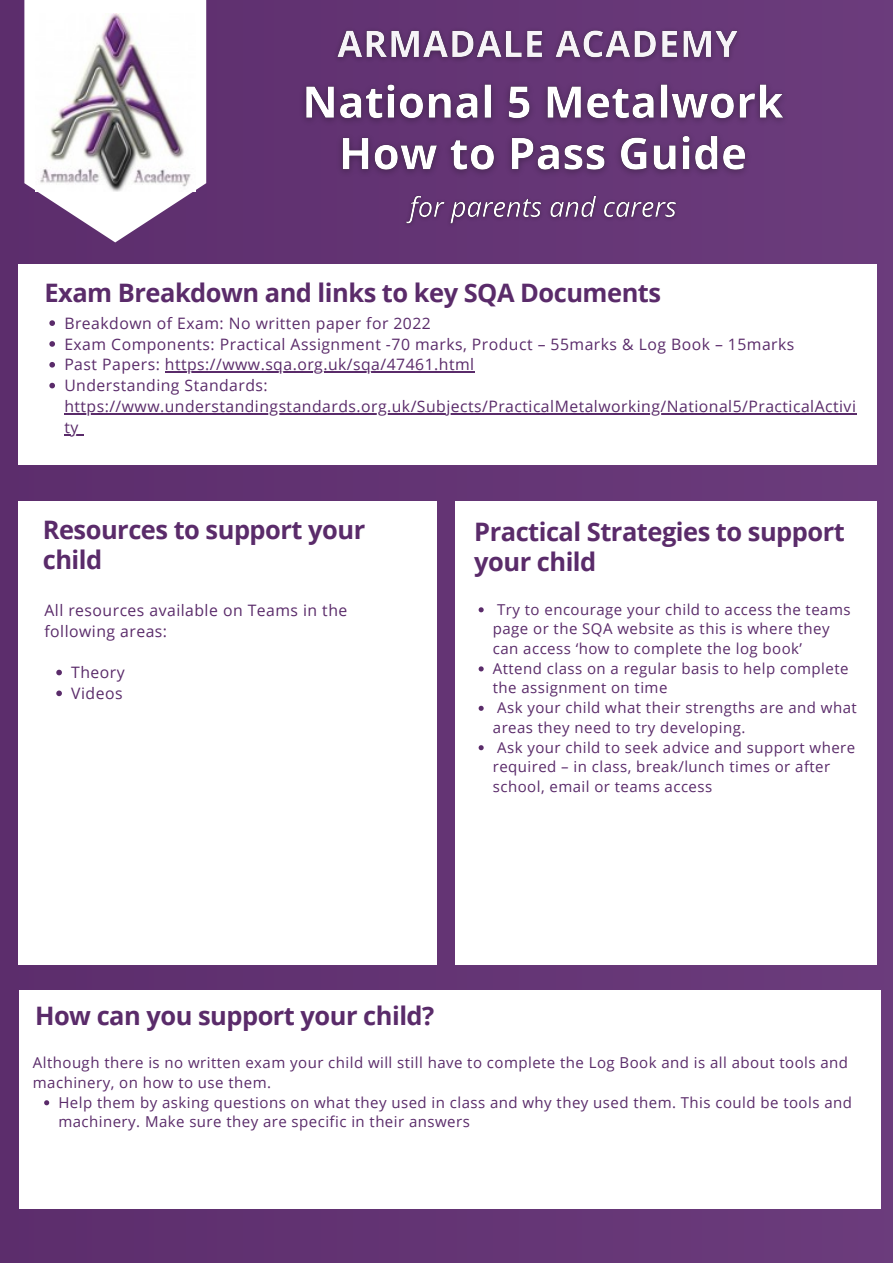
<style>
.page{position:relative;width:893px;height:1263px;background:#643575}
.page>*{position:absolute;margin:0;border:0;box-sizing:border-box;transform-origin:0 0}
.t1{font:700 25.5px/30.4px "Open Sans";letter-spacing:-.02em;color:#5a2b6a}
.t2{font:15.75px/20.9px "Open Sans";letter-spacing:.03em;color:#5a2b6a}
.t3{font:15px/19.7px "Open Sans";letter-spacing:.03em;color:#5a2b6a}
</style>
<div class="page">
<div style="left:18px;top:264px;width:858px;height:201px;background:#fff"></div>
<svg style="left:24px;top:0;width:182px;height:242px"></svg>
<div style="left:455px;top:501px;width:421px;height:464px;background:#fff"></div>
<div style="left:18px;top:501px;width:419px;height:464px;background:#fff"></div>
<div style="left:19px;top:990px;width:861px;height:219px;background:#fff"></div>
<img style="left:35px;top:13px;width:160px;height:178px">
<img style="left:304px;top:84px;width:479px;height:89px">
<img style="left:406px;top:195px;width:270px;height:29px">
<img style="left:337px;top:30px;width:401px;height:30px">
<svg style="left:49px;top:320px;width:6px;height:6px"></svg>
<svg style="left:49px;top:341px;width:6px;height:6px"></svg>
<svg style="left:49px;top:362px;width:6px;height:6px"></svg>
<hr style="left:165px;top:371px;width:310px;height:2px;background:#5a2b6a">
<svg style="left:49px;top:383px;width:6px;height:5px"></svg>
<hr style="left:64px;top:413px;width:792px;height:1px;background:#5a2b6a">
<svg style="left:64px;top:434px;width:19px;height:1px"></svg>
<svg style="left:56px;top:670px;width:6px;height:5px"></svg>
<svg style="left:56px;top:690px;width:6px;height:6px"></svg>
<svg style="left:478px;top:607px;width:6px;height:5px"></svg>
<svg style="left:478px;top:666px;width:6px;height:5px"></svg>
<svg style="left:478px;top:706px;width:6px;height:5px"></svg>
<svg style="left:478px;top:745px;width:6px;height:5px"></svg>
<svg style="left:44px;top:1100px;width:5px;height:5px"></svg>
<p class="t1" style="left:44px;top:276px;width:618px">Exam Breakdown and links to key SQA Documents</p>
<p class="t2" style="left:64px;top:312px;width:368px">Breakdown of Exam: No written paper for 2022</p>
<p class="t2" style="left:64px;top:333px;width:731px">Exam Components: Practical Assignment -70 marks, Product – 55marks &amp; Log Book – 15marks</p>
<p class="t2" style="left:64px;top:354px;width:411px">Past Papers: https://www.sqa.org.uk/sqa/47461.html</p>
<p class="t2" style="left:64px;top:375px;width:793px">Understanding Standards: https://www.understandingstandards.org.uk/Subjects/PracticalMetalworking/National5/PracticalActivi ty</p>
<p class="t1" style="left:43px;top:514px;width:324px">Resources to support your child</p>
<p class="t2" style="left:44px;top:599px;width:304px">All resources available on Teams in the following areas:</p>
<p class="t2" style="left:71px;top:662px;width:55px">Theory</p>
<p class="t2" style="left:71px;top:682px;width:53px">Videos</p>
<p class="t1" style="left:474px;top:516px;width:372px">Practical Strategies to support your child</p>
<p class="t3" style="left:493px;top:599px;width:359px">Try to encourage your child to access the teams page or the SQA website as this is where they can access ‘how to complete the log book’</p>
<p class="t3" style="left:493px;top:658px;width:357px">Attend class on a regular basis to help complete the assignment on time</p>
<p class="t3" style="left:493px;top:697px;width:365px">Ask your child what their strengths are and what areas they need to try developing.</p>
<p class="t3" style="left:493px;top:737px;width:364px">Ask your child to seek advice and support where required – in class, break/lunch times or after school, email or teams access</p>
<p class="t1" style="left:35px;top:1000px;width:401px">How can you support your child?</p>
<p class="t3" style="left:33px;top:1052px;width:816px">Although there is no written exam your child will still have to complete the Log Book and is all about tools and machinery, on how to use them.</p>
<p class="t3" style="left:58px;top:1092px;width:795px">Help them by asking questions on what they used in class and why they used them. This could be tools and machinery. Make sure they are specific in their answers</p>
</div>
